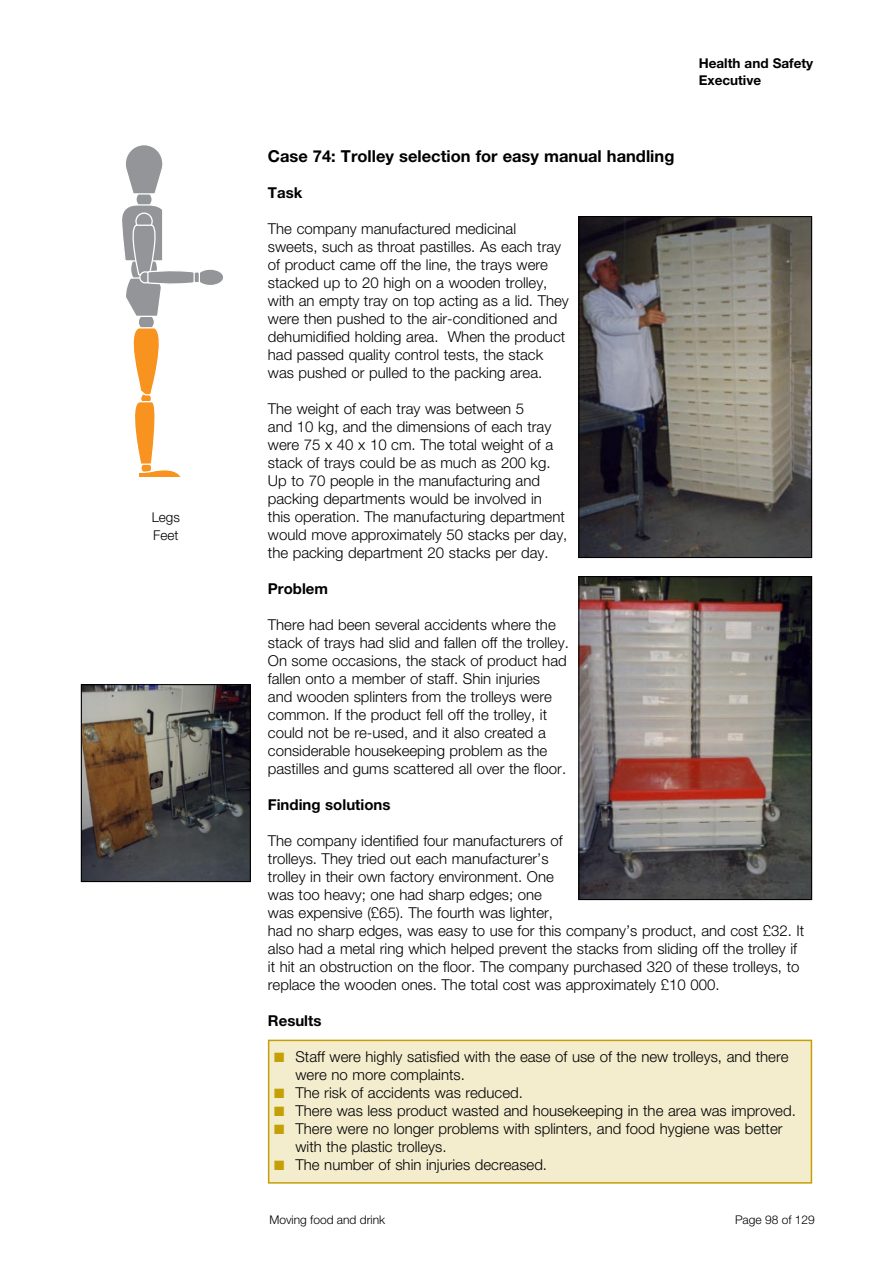
<style>
.page{position:relative;width:893px;height:1263px;background:#fff}
.page>*{position:absolute;margin:0;border:0;box-sizing:border-box;transform-origin:0 0}
.t1{font:700 16.5px "Helvetica Neue";color:#000}
.Body_text{font:300 15px/18px "Helvetica Neue";color:#000}
.Boxed_BULLET{font:300 15px/18px "Helvetica Neue";color:#000}
.Body_text-2{font:700 15px "Helvetica Neue";color:#000}
.t2{font:700 13.5px/16.5px "Helvetica Neue";color:#000}
.t3{font:300 13.5px/18px "Helvetica Neue";color:#000}
.t4{font:300 12px "Helvetica Neue";color:#000}
.s1{color:#c49f06}
</style>
<div class="page">
<div style="left:268px;top:1039px;width:544px;height:144px;background:#f3eccd;border:2px solid #c49f06"></div>
<svg style="left:122px;top:145px;width:101px;height:332px"></svg>
<img style="left:580px;top:218px;width:230px;height:338px">
<div style="left:578px;top:216px;width:234px;height:342px;border:1px solid #000"></div>
<img style="left:580px;top:578px;width:230px;height:320px">
<div style="left:578px;top:576px;width:234px;height:324px;border:1px solid #000"></div>
<img style="left:83px;top:686px;width:166px;height:194px">
<div style="left:81px;top:684px;width:170px;height:198px;border:1px solid #000"></div>
<p class="t3" style="left:152px;top:508px;width:30px">Legs<br>Feet</p>
<p class="t2" style="left:699px;top:55px;width:116px">Health and Safety<br>Executive</p>
<h3 class="t1" style="left:268px;top:146px;width:408px">Case 74: Trolley selection for easy manual handling</h3>
<p class="Body_text-2" style="left:268px;top:183px;width:36px">Task</p>
<p class="Body_text" style="left:268px;top:219px;width:302px">The company manufactured medicinal sweets, such as throat pastilles. As each tray of product came off the line, the trays were stacked up to 20 high on a wooden trolley, with an empty tray on top acting as a lid. They were then pushed to the air-conditioned and dehumidified holding area. When the product had passed quality control tests, the stack was pushed or pulled to the packing area.</p>
<p class="Body_text" style="left:268px;top:399px;width:301px">The weight of each tray was between 5<br>and 10 kg, and the dimensions of each tray were 75 x 40 x 10 cm. The total weight of a stack of trays could be as much as 200 kg.<br>Up to 70 people in the manufacturing and packing departments would be involved in this operation. The manufacturing department would move approximately 50 stacks per day, the packing department 20 stacks per day.</p>
<p class="Body_text-2" style="left:268px;top:579px;width:62px">Problem</p>
<p class="Body_text" style="left:268px;top:615px;width:302px">There had been several accidents where the stack of trays had slid and fallen off the trolley.<br>On some occasions, the stack of product had fallen onto a member of staff. Shin injuries<br>and wooden splinters from the trolleys were common. If the product fell off the trolley, it could not be re-used, and it also created a considerable housekeeping problem as the pastilles and gums scattered all over the floor.</p>
<p class="Body_text-2" style="left:268px;top:795px;width:124px">Finding solutions</p>
<p class="Body_text" style="left:268px;top:831px;width:538px">The company identified four manufacturers of<br>trolleys. They tried out each manufacturer’s<br>trolley in their own factory environment. One<br>was too heavy; one had sharp edges; one<br>was expensive (£65). The fourth was lighter,<br>had no sharp edges, was easy to use for this company’s product, and cost £32. It also had a metal ring which helped prevent the stacks from sliding off the trolley if it hit an obstruction on the floor. The company purchased 320 of these trolleys, to replace the wooden ones. The total cost was approximately £10 000.</p>
<p class="Body_text-2" style="left:268px;top:1011px;width:55px">Results</p>
<p class="Boxed_BULLET" style="left:296px;top:1047px;width:494px;text-indent:-21px"><span class="s1">■</span> Staff were highly satisfied with the ease of use of the new trolleys, and there were no more complaints.</p>
<p class="Boxed_BULLET" style="left:274px;top:1083px;width:250px"><span class="s1">■</span> The risk of accidents was reduced.</p>
<p class="Boxed_BULLET" style="left:274px;top:1101px;width:523px"><span class="s1">■</span> There was less product wasted and housekeeping in the area was improved.</p>
<p class="Boxed_BULLET" style="left:296px;top:1119px;width:488px;text-indent:-21px"><span class="s1">■</span> There were no longer problems with splinters, and food hygiene was better with the plastic trolleys.</p>
<p class="Boxed_BULLET" style="left:274px;top:1155px;width:274px"><span class="s1">■</span> The number of shin injuries decreased.</p>
<p class="t4" style="left:269px;top:1212px;width:117px">Moving food and drink</p>
<p class="t4" style="left:735px;top:1212px;width:81px">Page 98 of 129</p>
</div>
